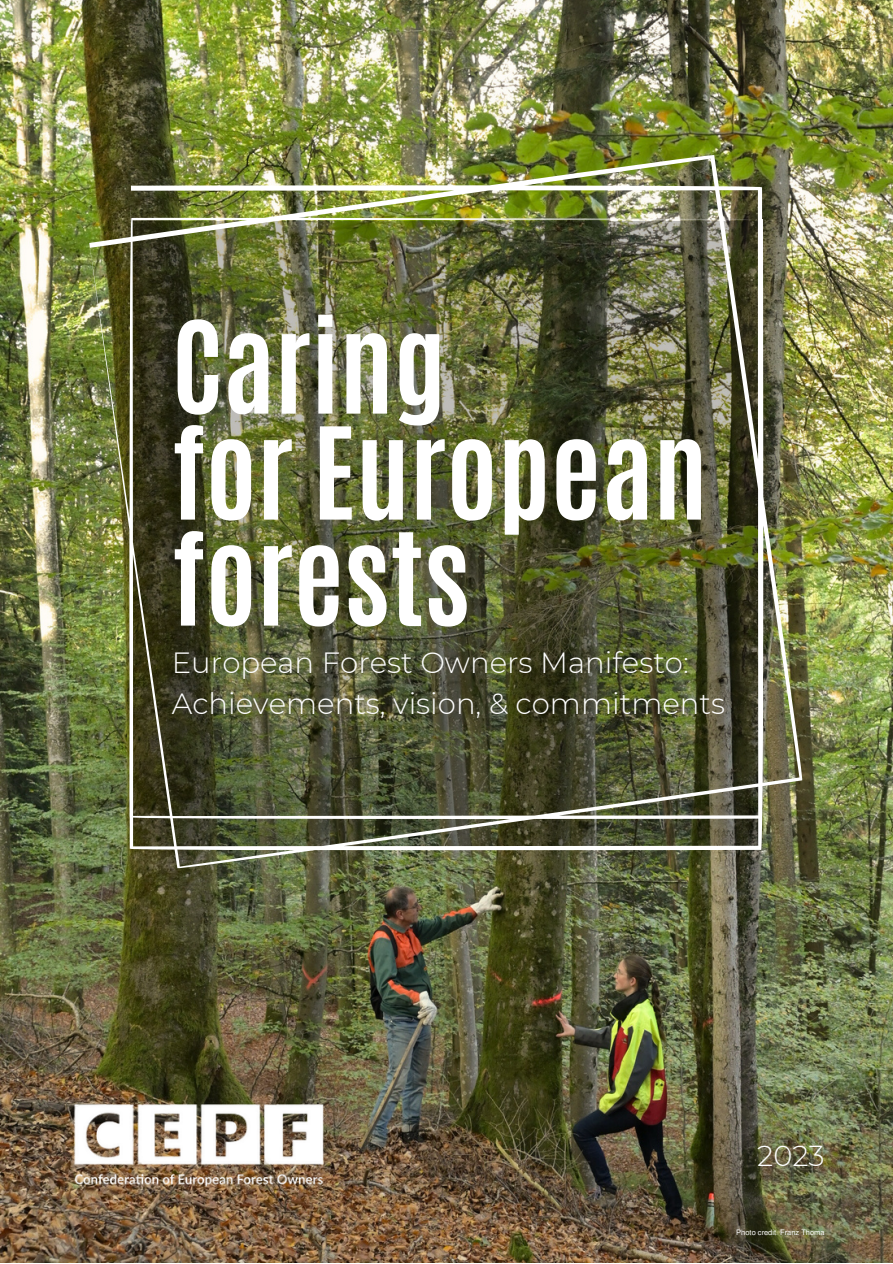
<style>
.page{position:relative;width:893px;height:1264px;background:#fff}
.page>*{position:absolute;margin:0;border:0;box-sizing:border-box;transform-origin:0 0}
.t1{font:700 108.45px "Antonio";color:#fff}
.t2{font:300 29.25px/40.5px "Montserrat";color:#fff}
.t3{font:300 28.8px "Montserrat";color:#fff}
.t4{font:7.5px "Mukti";color:#fff}
</style>
<div class="page">
<img style="left:0;top:0;width:892px;height:1262px">
<img style="left:51px;top:1089px;width:290px;height:107px">
<img style="left:89px;top:154px;width:714px;height:715px">
<p class="t1" style="left:172px;top:289px;width:275px">Caring</p>
<p class="t1" style="left:172px;top:395px;width:537px">for European</p>
<p class="t1" style="left:172px;top:501px;width:300px">forests</p>
<p class="t2" style="left:172px;top:642px;width:554px">European Forest Owners Manifesto:<br>Achievements, vision, &amp; commitments</p>
<p class="t3" style="left:757px;top:1137px;width:69px">2023</p>
<p class="t4" style="left:736px;top:1226px;width:90px">Photo credit: Franz Thoma</p>
</div>
